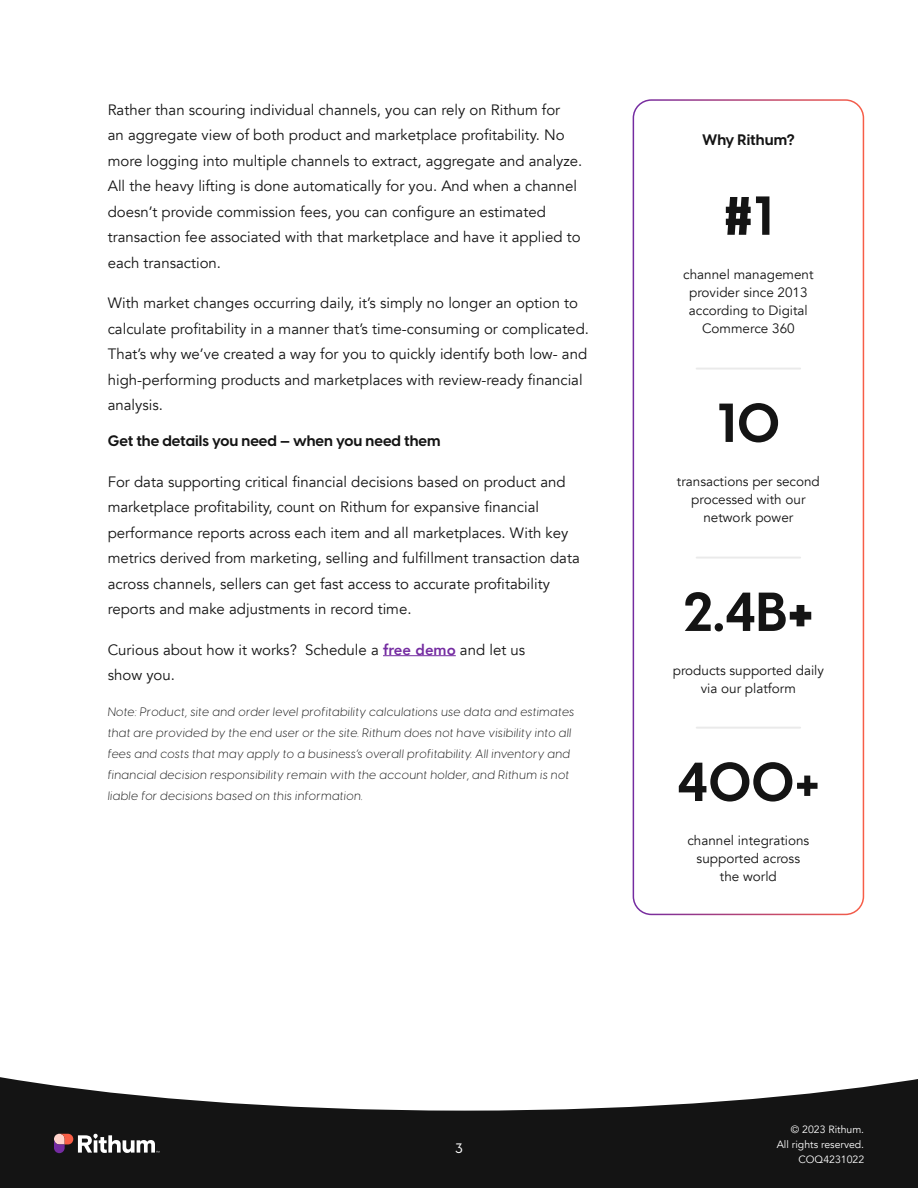
<style>
.page{position:relative;width:918px;height:1188px;background:#fff}
.page>*{position:absolute;margin:0;border:0;box-sizing:border-box;transform-origin:0 0}
.Black_Stat_Callout_Box{font:700 54px "Visby CF";color:#141414}
.Body_Copy{font:15px/25.5px "Avenir";color:#141414}
.H4_-_Centered{font:700 15px "Visby CF";color:#141414}
.Stat_copy_-_Centered{font:13.5px/18px "Avenir";color:#141414;text-align:center}
.t1{font:500 13.5px "Visby CF";color:#fff}
.Source_Credit{font:italic 300 12px/21px "Visby CF";letter-spacing:.03em;color:#141414}
.t2{font:10.5px/15px "Avenir";color:#fff;text-align:right}
.s1{font-weight:800;color:#742ba1}
.s2{font-weight:800}
</style>
<div class="page">
<svg style="left:0;top:1077px;width:918px;height:111px;fill:#141414"></svg>
<svg style="left:54px;top:1134px;width:105px;height:19px"></svg>
<hr style="left:383px;top:655px;width:73px;height:1px;background:#742ba1">
<div style="left:633px;top:99px;width:231px;height:816px;border:2px solid #fff;border-radius:18px"></div>
<hr style="left:697px;top:368px;width:103px;height:2px;background:#eaeaea">
<hr style="left:697px;top:557px;width:103px;height:2px;background:#eaeaea">
<hr style="left:697px;top:727px;width:103px;height:2px;background:#eaeaea">
<p class="Body_Copy" style="left:108px;top:97px;width:476px">Rather than scouring individual channels, you can rely on Rithum for<br>an aggregate view of both product and marketplace profitability. No more logging into multiple channels to extract, aggregate and analyze.<br>All the heavy lifting is done automatically for you. And when a channel doesn’t provide commission fees, you can configure an estimated transaction fee associated with that marketplace and have it applied to each transaction.</p>
<h4 class="Body_Copy" style="left:108px;top:290px;width:483px">With market changes occurring daily, it’s simply no longer an option to calculate profitability in a manner that’s time-consuming or complicated.<br>That’s why we’ve created a way for you to quickly identify both low- and high-performing products and marketplaces with review-ready financial analysis.</h4>
<h4 class="H4_-_Centered" style="left:108px;top:429px;width:334px">Get the details you need — when you need them</h4>
<p class="Body_Copy" style="left:108px;top:469px;width:474px">For data supporting critical financial decisions based on product and marketplace profitability, count on Rithum for expansive financial performance reports across each item and all marketplaces. With key metrics derived from marketing, selling and fulfillment transaction data across channels, sellers can get fast access to accurate profitability reports and make adjustments in record time.</p>
<p class="Body_Copy" style="left:108px;top:637px;width:419px">Curious about how it works? Schedule a <span class="s1">free demo</span> and let us show you.</p>
<p class="Source_Credit" style="left:108px;top:700px;width:468px">Note: Product, site and order level profitability calculations use data and estimates that are provided by the end user or the site. Rithum does not have visibility into all fees and costs that may apply to a business’s overall profitability. All inventory and financial decision responsibility remain with the account holder, and Rithum is not liable for decisions based on this information.</p>
<p class="H4_-_Centered" style="left:702px;top:128px;width:94px">Why Rithum?</p>
<p class="Black_Stat_Callout_Box" style="left:723px;top:174px;width:52px">#1</p>
<p class="Stat_copy_-_Centered" style="left:683px;top:266px;width:132px">channel management provider since 2013 according to Digital<br>Commerce 360</p>
<p class="Black_Stat_Callout_Box" style="left:716px;top:381px;width:65px">10</p>
<p class="Stat_copy_-_Centered" style="left:677px;top:473px;width:144px">transactions per second processed with our network power</p>
<p class="Black_Stat_Callout_Box" style="left:683px;top:570px;width:132px">2.4B<span class="s2">+</span></p>
<p class="Stat_copy_-_Centered" style="left:673px;top:662px;width:153px">products supported daily via our platform</p>
<p class="Black_Stat_Callout_Box" style="left:677px;top:740px;width:145px">400+</p>
<p class="Stat_copy_-_Centered" style="left:687px;top:832px;width:123px">channel integrations supported across the world</p>
<p class="t1" style="left:455px;top:1138px;width:9px">3</p>
<p class="t2" style="left:777px;top:1122px;width:89px">© 2023 Rithum.<br>All rights reserved.<br>COQ4231022</p>
</div>
